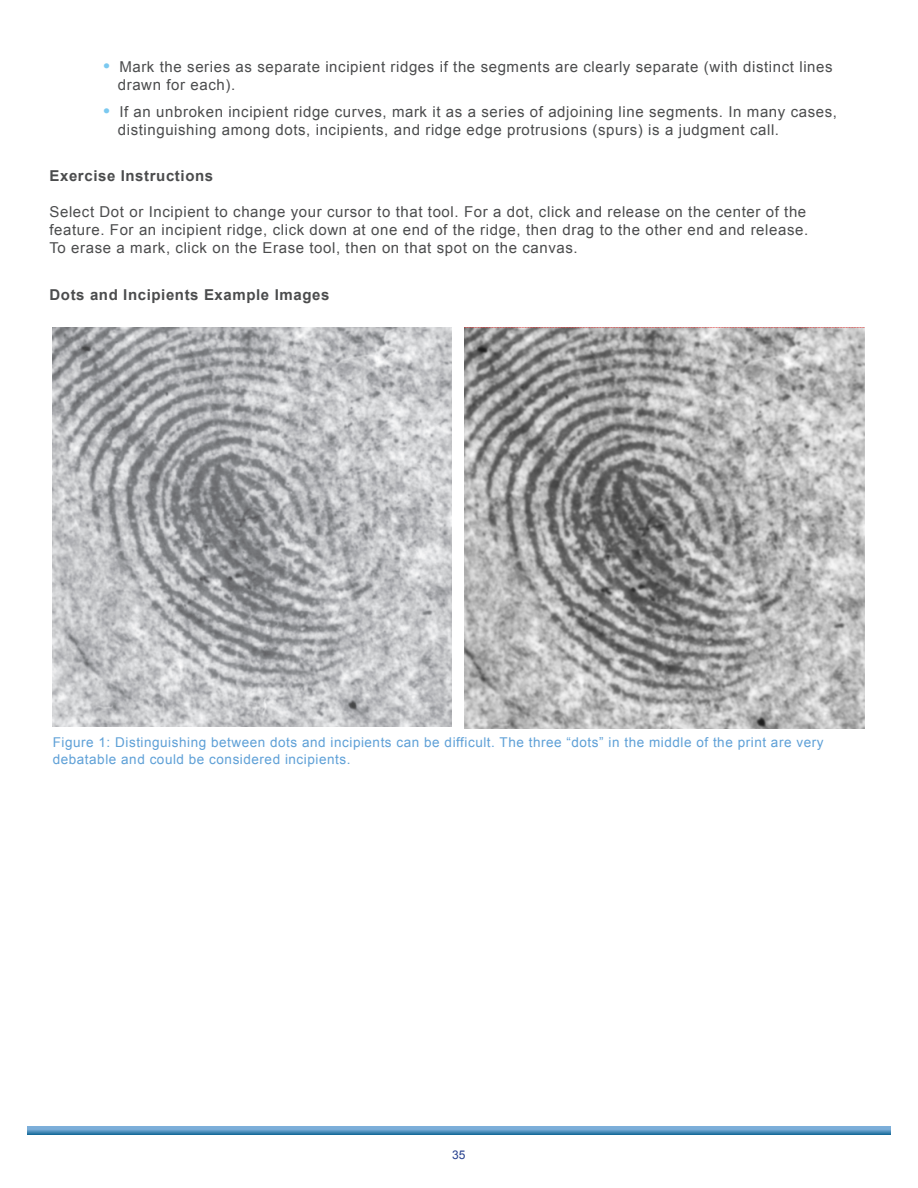
<style>
.page{position:relative;width:918px;height:1188px;background:#fff}
.page>*{position:absolute;margin:0;border:0;box-sizing:border-box;transform-origin:0 0}
.t1{font:15px/18px "Arial";letter-spacing:.04em;color:#4b4c4d}
.t2{font:700 15px "Arial";letter-spacing:.04em;color:#4b4c4d}
.t3{font:13.5px/16.2px "Arial";letter-spacing:.04em;color:#5ea0d7}
.t4{font:12px "Arial";color:#253f8e}
.s1{font-weight:700;font-size:18px;color:#7bc9f0}
</style>
<div class="page">
<svg style="left:27px;top:1127px;width:864px;height:8px;background:#5494c0"></svg>
<img style="left:52px;top:327px;width:400px;height:400px">
<img style="left:465px;top:327px;width:399px;height:401px">
<p class="t1" style="left:118px;top:58px;width:716px;text-indent:-14px"><span class="s1">•</span> Mark the series as separate incipient ridges if the segments are clearly separate (with distinct lines drawn for each).</p>
<p class="t1" style="left:118px;top:103px;width:721px;text-indent:-14px"><span class="s1">•</span> If an unbroken incipient ridge curves, mark it as a series of adjoining line segments. In many cases, distinguishing among dots, incipients, and ridge edge protrusions (spurs) is a judgment call.</p>
<p class="t2" style="left:50px;top:166px;width:165px">Exercise Instructions</p>
<p class="t1" style="left:50px;top:203px;width:760px">Select Dot or Incipient to change your cursor to that tool. For a dot, click and release on the center of the feature. For an incipient ridge, click down at one end of the ridge, then drag to the other end and release.<br>To erase a mark, click on the Erase tool, then on that spot on the canvas.</p>
<p class="t2" style="left:50px;top:284px;width:281px">Dots and Incipients Example Images</p>
<p class="t3" style="left:53px;top:735px;width:772px">Figure 1: Distinguishing between dots and incipients can be difficult. The three “dots” in the middle of the print are very debatable and could be considered incipients.</p>
<p class="t4" style="left:452px;top:1147px;width:15px">35</p>
</div>
